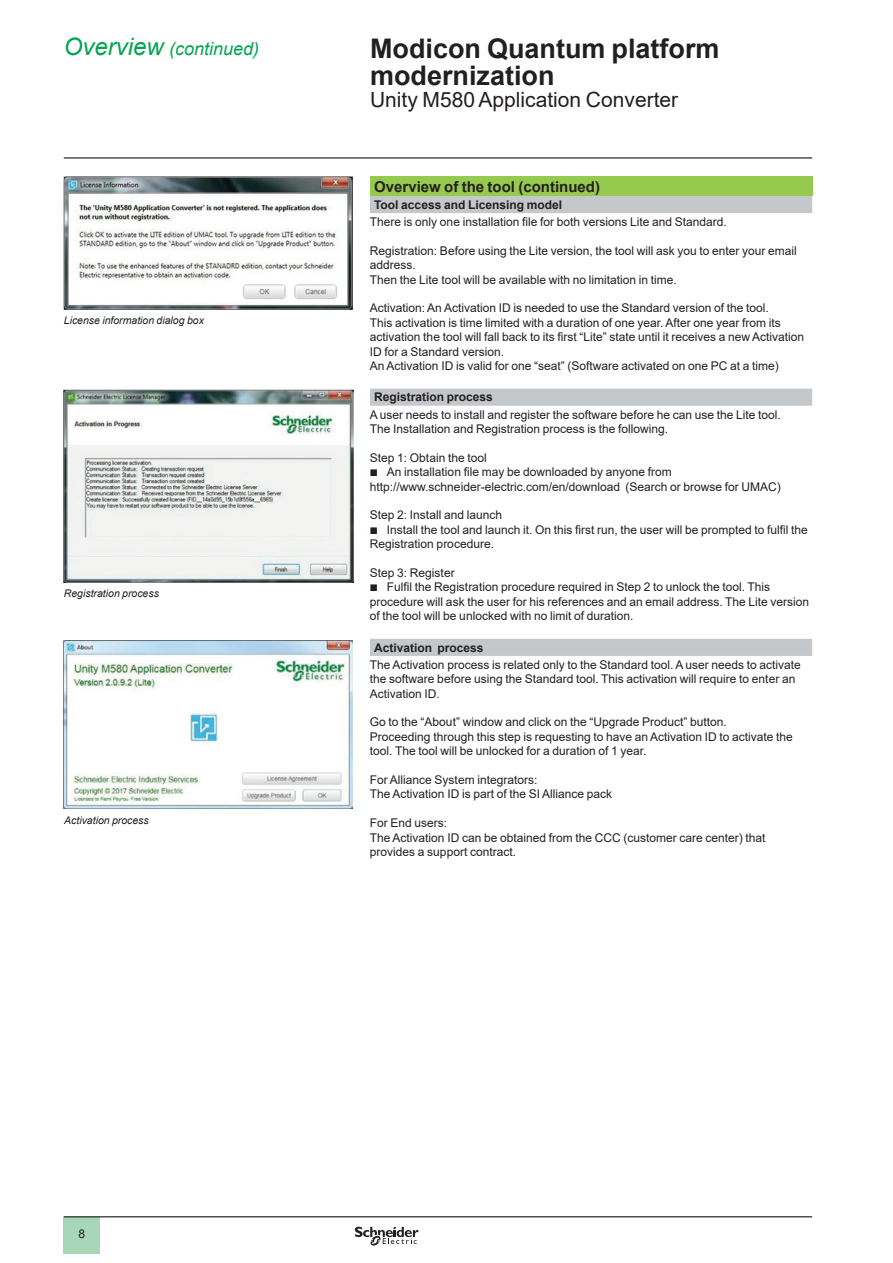
<style>
.page{position:relative;width:893px;height:1263px;background:#fff}
.page>*{position:absolute;margin:0;border:0;box-sizing:border-box;transform-origin:0 0}
._0_TitleLev1{font:700 27px/27px "Arial";color:#231f20}
._0_TitleLev2Fwd{font:21px "Arial";color:#231f20}
._0_TopicFwd{font:italic 18px "Arial";color:#00a54f}
._1_Section_3__10{font:700 15px "Arial";color:#231f20}
._1_Text__8{font:12px/14.4px "Arial";color:#231f20}
._1_Section_4__8{font:700 12px "Arial";color:#231f20}
._1_Legend___Nota__7{font:italic 10.5px "Arial";color:#231f20}
._1_Legend__7{font:italic 10.5px "Arial";color:#231f20}
.s1{font-size:24px}
.s2{font-family:"Graph Schneider"}
</style>
<div class="page">
<hr style="left:64px;top:157px;width:748px;height:2px;background:#231f20">
<div style="left:64px;top:1217px;width:36px;height:37px;background:#a7d7b8"></div>
<hr style="left:64px;top:1216px;width:748px;height:1px;background:#231f20">
<svg style="left:355px;top:1226px;width:64px;height:20px"></svg>
<div style="left:370px;top:177px;width:442px;height:19px;background:#96ca4e"></div>
<svg style="left:370px;top:196px;width:442px;height:460px"></svg>
<img style="left:64px;top:177px;width:289px;height:133px">
<img style="left:64px;top:389px;width:289px;height:193px">
<img style="left:64px;top:640px;width:289px;height:169px">
<p class="_0_TopicFwd" style="left:64px;top:37px;width:197px"><span class="s1">Overview</span> (continued)</p>
<p class="_1_Legend__7" style="left:64px;top:314px;width:142px">License information dialog box</p>
<p class="_1_Legend___Nota__7" style="left:64px;top:587px;width:97px">Registration process</p>
<p class="_1_Legend___Nota__7" style="left:64px;top:814px;width:86px">Activation process</p>
<p class="_0_TitleLev1" style="left:370px;top:35px;width:351px">Modicon Quantum platform modernization</p>
<p class="_0_TitleLev2Fwd" style="left:370px;top:85px;width:310px">Unity M580 Application Converter</p>
<p class="_1_Section_3__10" style="left:374px;top:176px;width:227px">Overview of the tool (continued)</p>
<p class="_1_Section_4__8" style="left:374px;top:196px;width:189px">Tool access and Licensing model</p>
<p class="_1_Text__8" style="left:370px;top:214px;width:358px">There is only one installation file for both versions Lite and Standard.</p>
<p class="_1_Text__8" style="left:370px;top:243px;width:428px">Registration: Before using the Lite version, the tool will ask you to enter your email address.</p>
<p class="_1_Text__8" style="left:370px;top:272px;width:308px">Then the Lite tool will be available with no limitation in time.</p>
<p class="_1_Text__8" style="left:370px;top:301px;width:400px">Activation: An Activation ID is needed to use the Standard version of the tool.</p>
<p class="_1_Text__8" style="left:370px;top:315px;width:436px">This activation is time limited with a duration of one year. After one year from its activation the tool will fall back to its first “Lite” state until it receives a new Activation<br>ID for a Standard version.</p>
<p class="_1_Text__8" style="left:370px;top:358px;width:410px">An Activation ID is valid for one “seat” (Software activated on one PC at a time)</p>
<p class="_1_Section_4__8" style="left:374px;top:389px;width:120px">Registration process</p>
<p class="_1_Text__8" style="left:370px;top:407px;width:412px">A user needs to install and register the software before he can use the Lite tool.</p>
<p class="_1_Text__8" style="left:370px;top:421px;width:300px">The Installation and Registration process is the following.</p>
<p class="_1_Text__8" style="left:370px;top:450px;width:118px">Step 1: Obtain the tool</p>
<p class="_1_Text__8" style="left:370px;top:465px;width:412px"><span class="s2">b</span> An installation file may be downloaded by anyone from http://www.schneider-electric.com/en/download (Search or browse for UMAC)</p>
<p class="_1_Text__8" style="left:370px;top:508px;width:134px">Step 2: Install and launch</p>
<p class="_1_Text__8" style="left:370px;top:522px;width:439px"><span class="s2">b</span> Install the tool and launch it. On this first run, the user will be prompted to fulfil the<br>Registration procedure.</p>
<p class="_1_Text__8" style="left:370px;top:565px;width:86px">Step 3: Register</p>
<p class="_1_Text__8" style="left:370px;top:580px;width:441px"><span class="s2">b</span> Fulfil the Registration procedure required in Step 2 to unlock the tool. This procedure will ask the user for his references and an email address. The Lite version of the tool will be unlocked with no limit of duration.</p>
<p class="_1_Section_4__8" style="left:374px;top:639px;width:111px">Activation process</p>
<p class="_1_Text__8" style="left:370px;top:657px;width:432px">The Activation process is related only to the Standard tool. A user needs to activate the software before using the Standard tool. This activation will require to enter an<br>Activation ID.</p>
<p class="_1_Text__8" style="left:370px;top:715px;width:358px">Go to the “About” window and click on the “Upgrade Product” button.</p>
<p class="_1_Text__8" style="left:370px;top:729px;width:424px">Proceeding through this step is requesting to have an Activation ID to activate the tool. The tool will be unlocked for a duration of 1 year.</p>
<p class="_1_Text__8" style="left:370px;top:772px;width:169px">For Alliance System integrators:</p>
<p class="_1_Text__8" style="left:370px;top:787px;width:244px">The Activation ID is part of the SI Alliance pack</p>
<p class="_1_Text__8" style="left:370px;top:816px;width:79px">For End users:</p>
<p class="_1_Text__8" style="left:370px;top:830px;width:397px">The Activation ID can be obtained from the CCC (customer care center) that provides a support contract.</p>
<p class="_1_Text__8" style="left:79px;top:1226px;width:8px">8</p>
</div>
